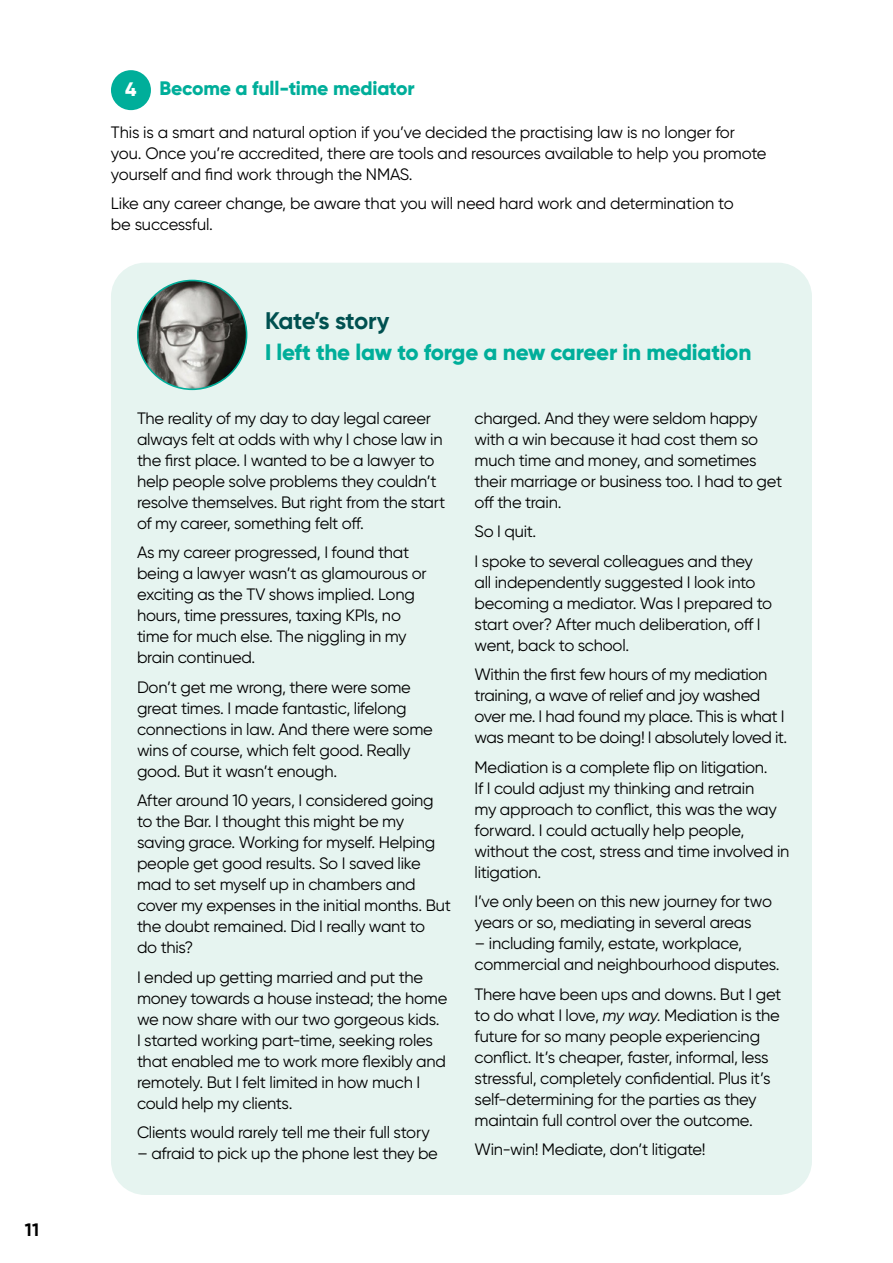
<style>
.page{position:relative;width:893px;height:1263px;background:#fff}
.page>*{position:absolute;margin:0;border:0;box-sizing:border-box;transform-origin:0 0}
.t1{font:700 24px "Gilroy";letter-spacing:-.03em;color:#005050}
.t2{font:800 22.5px "Gilroy";letter-spacing:-.01em;color:#00ae9a}
.t3{font:800 19.5px "Gilroy";letter-spacing:-.01em;color:#00ae9a}
.t4{font:800 19.5px "Gilroy";color:#fff}
.t5{font:700 18px "Gilroy";color:#000}
.t6{font:16.5px/21px "Gilroy";letter-spacing:-.015em;color:#000}
.s1{font-style:italic}
</style>
<div class="page">
<div style="left:111px;top:70px;width:40px;height:40px;background:#00ae9a;border-radius:50%"></div>
<div style="left:111px;top:263px;width:701px;height:932px;background:#e6f4f0;border-radius:34px"></div>
<img style="left:138px;top:280px;width:109px;height:109px;border-radius:54px">
<div style="left:137px;top:280px;width:110px;height:110px;border:2px solid #00ae9a;border-radius:50%"></div>
<p class="t5" style="left:25px;top:1219px;width:16px">11</p>
<p class="t3" style="left:159px;top:76px;width:257px">Become a full-time mediator</p>
<p class="t6" style="left:111px;top:121px;width:657px">This is a smart and natural option if you’ve decided the practising law is no longer for you. Once you’re accredited, there are tools and resources available to help you promote yourself and find work through the NMAS.</p>
<p class="t6" style="left:111px;top:193px;width:624px">Like any career change, be aware that you will need hard work and determination to be successful.</p>
<p class="t4" style="left:125px;top:77px;width:13px">4</p>
<h1 class="t1" style="left:265px;top:306px;width:126px">Kate’s story</h1>
<h2 class="t2" style="left:265px;top:338px;width:488px">I left the law to forge a new career in mediation</h2>
<p class="t6" style="left:137px;top:407px;width:310px">The reality of my day to day legal career always felt at odds with why I chose law in the first place. I wanted to be a lawyer to help people solve problems they couldn’t resolve themselves. But right from the start of my career, something felt off.</p>
<p class="t6" style="left:137px;top:542px;width:291px">As my career progressed, I found that being a lawyer wasn’t as glamourous or exciting as the TV shows implied. Long hours, time pressures, taxing KPIs, no time for much else. The niggling in my brain continued.</p>
<p class="t6" style="left:137px;top:676px;width:297px">Don’t get me wrong, there were some great times. I made fantastic, lifelong connections in law. And there were some wins of course, which felt good. Really good. But it wasn’t enough.</p>
<p class="t6" style="left:137px;top:790px;width:315px">After around 10 years, I considered going to the Bar. I thought this might be my saving grace. Working for myself. Helping people get good results. So I saved like mad to set myself up in chambers and cover my expenses in the initial months. But the doubt remained. Did I really want to<br>do this?</p>
<p class="t6" style="left:137px;top:966px;width:312px">I ended up getting married and put the money towards a house instead; the home we now share with our two gorgeous kids.<br>I started working part-time, seeking roles that enabled me to work more flexibly and remotely. But I felt limited in how much I could help my clients.</p>
<p class="t6" style="left:137px;top:1122px;width:294px">Clients would rarely tell me their full story</p>
<p class="t6" style="left:137px;top:1143px;width:302px">– afraid to pick up the phone lest they be</p>
<p class="t6" style="left:475px;top:407px;width:309px">charged. And they were seldom happy with a win because it had cost them so much time and money, and sometimes their marriage or business too. I had to get off the train.</p>
<p class="t6" style="left:475px;top:516px;width:280px;line-height:29.5px">So I quit.<br>I spoke to several colleagues and they</p>
<p class="t6" style="left:475px;top:571px;width:299px">all independently suggested I look into becoming a mediator. Was I prepared to start over? After much deliberation, off I went, back to school.</p>
<p class="t6" style="left:475px;top:664px;width:314px">Within the first few hours of my mediation training, a wave of relief and joy washed over me. I had found my place. This is what I was meant to be doing! I absolutely loved it.</p>
<p class="t6" style="left:475px;top:756px;width:316px">Mediation is a complete flip on litigation.<br>If I could adjust my thinking and retrain<br>my approach to conflict, this was the way forward. I could actually help people, without the cost, stress and time involved in litigation.</p>
<p class="t6" style="left:475px;top:891px;width:299px">I’ve only been on this new journey for two years or so, mediating in several areas</p>
<p class="t6" style="left:475px;top:933px;width:307px">– including family, estate, workplace, commercial and neighbourhood disputes.</p>
<p class="t6" style="left:475px;top:983px;width:308px">There have been ups and downs. But I get to do what I love, <span class="s1">my way</span>. Mediation is the future for so many people experiencing conflict. It’s cheaper, faster, informal, less stressful, completely confidential. Plus it’s self-determining for the parties as they maintain full control over the outcome.</p>
<p class="t6" style="left:475px;top:1139px;width:233px">Win-win! Mediate, don’t litigate!</p>
</div>
